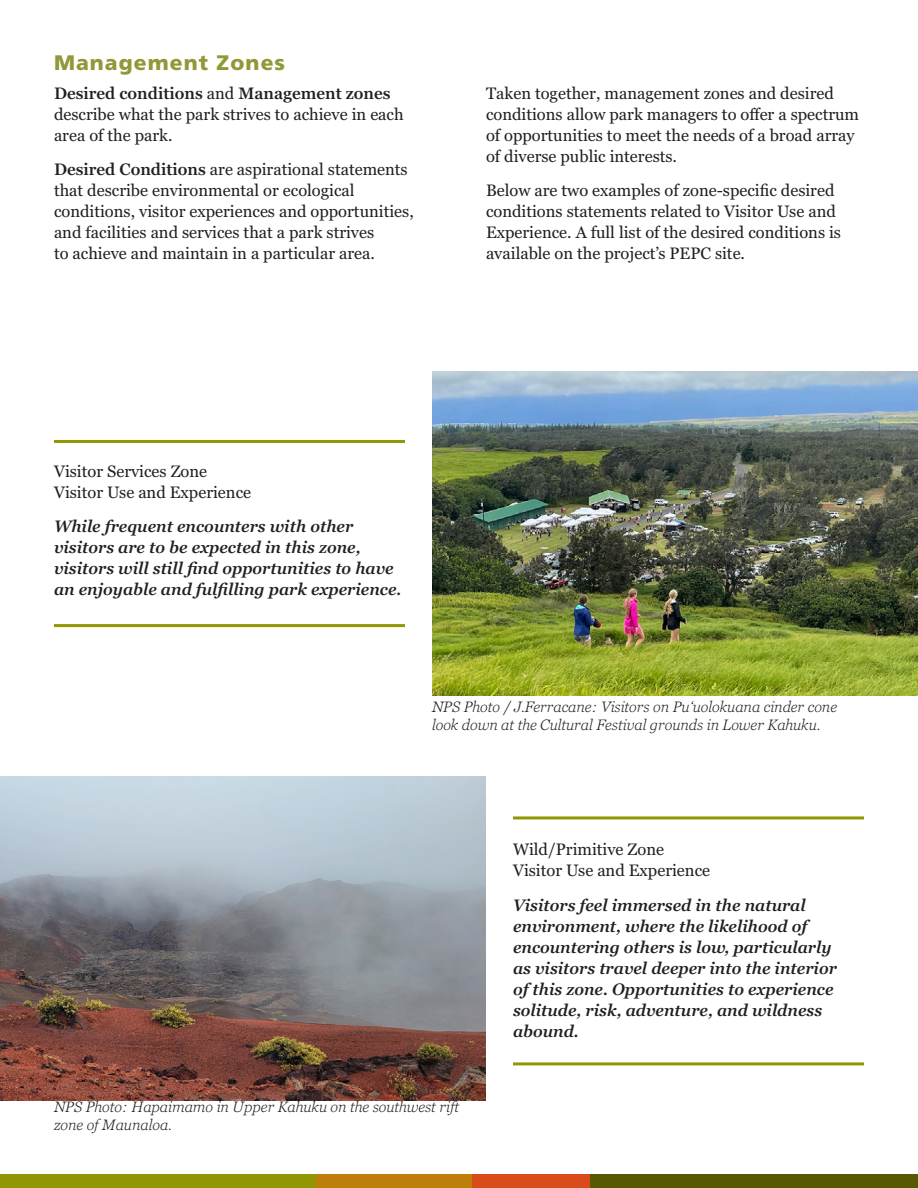
<style>
.page{position:relative;width:918px;height:1188px;background:#fff}
.page>*{position:absolute;margin:0;border:0;box-sizing:border-box;transform-origin:0 0}
.Heading_1{font:900 21px "H Frutiger LT Std";letter-spacing:.05em;color:#919837}
.Body_Text{font:16.5px/21px "Georgia Pro";color:#231f20}
.Body_Text-2{font:italic 600 16.5px/21px "Georgia Pro";color:#231f20}
.Image_Caption_Light{font:italic 300 15px/18px "Georgia Pro";color:#231f20}
.s1{font-weight:600}
</style>
<div class="page">
<div style="left:590px;top:1174px;width:328px;height:14px;background:#595802"></div>
<div style="left:0;top:1174px;width:316px;height:14px;background:#919702"></div>
<div style="left:316px;top:1174px;width:156px;height:14px;background:#be7f0a"></div>
<div style="left:472px;top:1174px;width:118px;height:14px;background:#d94b18"></div>
<img style="left:432px;top:372px;width:486px;height:324px">
<img style="left:0;top:776px;width:486px;height:324px">
<hr style="left:54px;top:440px;width:351px;height:3px;background:#919702">
<hr style="left:54px;top:624px;width:351px;height:3px;background:#919702">
<hr style="left:513px;top:816px;width:351px;height:3px;background:#919702">
<hr style="left:513px;top:1062px;width:351px;height:3px;background:#919702">
<h2 class="Heading_1" style="left:54px;top:50px;width:233px">Management Zones</h2>
<p class="Body_Text" style="left:54px;top:83px;width:351px"><span class="s1">Desired conditions</span> and <span class="s1">Management zones </span>describe what the park strives to achieve in each area of the park.</p>
<p class="Body_Text" style="left:54px;top:160px;width:361px"><span class="s1">Desired Conditions</span> are aspirational statements that describe environmental or ecological conditions, visitor experiences and opportunities, and facilities and services that a park strives<br>to achieve and maintain in a particular area.</p>
<p class="Body_Text" style="left:486px;top:83px;width:375px">Taken together, management zones and desired conditions allow park managers to offer a spectrum of opportunities to meet the needs of a broad array of diverse public interests.</p>
<p class="Body_Text" style="left:486px;top:181px;width:357px">Below are two examples of zone-specific desired conditions statements related to Visitor Use and Experience. A full list of the desired conditions is available on the project’s PEPC site.</p>
<p class="Body_Text" style="left:54px;top:461px;width:155px">Visitor Services Zone</p>
<p class="Body_Text" style="left:54px;top:482px;width:199px">Visitor Use and Experience</p>
<p class="Body_Text-2" style="left:54px;top:517px;width:349px">While frequent encounters with other visitors are to be expected in this zone, visitors will still find opportunities to have an enjoyable and fulfilling park experience.</p>
<p class="Image_Caption_Light" style="left:432px;top:699px;width:407px">NPS Photo / J.Ferracane: Visitors on Pu‘uolokuana cinder cone look down at the Cultural Festival grounds in Lower Kahuku.</p>
<p class="Body_Text" style="left:513px;top:840px;width:153px">Wild/Primitive Zone</p>
<p class="Body_Text" style="left:513px;top:861px;width:199px">Visitor Use and Experience</p>
<p class="Body_Text-2" style="left:513px;top:895px;width:325px">Visitors feel immersed in the natural environment, where the likelihood of encountering others is low, particularly as visitors travel deeper into the interior of this zone. Opportunities to experience solitude, risk, adventure, and wildness abound.</p>
<p class="Image_Caption_Light" style="left:54px;top:1098px;width:407px">NPS Photo: Hapaimamo in Upper Kahuku on the southwest rift zone of Maunaloa.</p>
</div>
